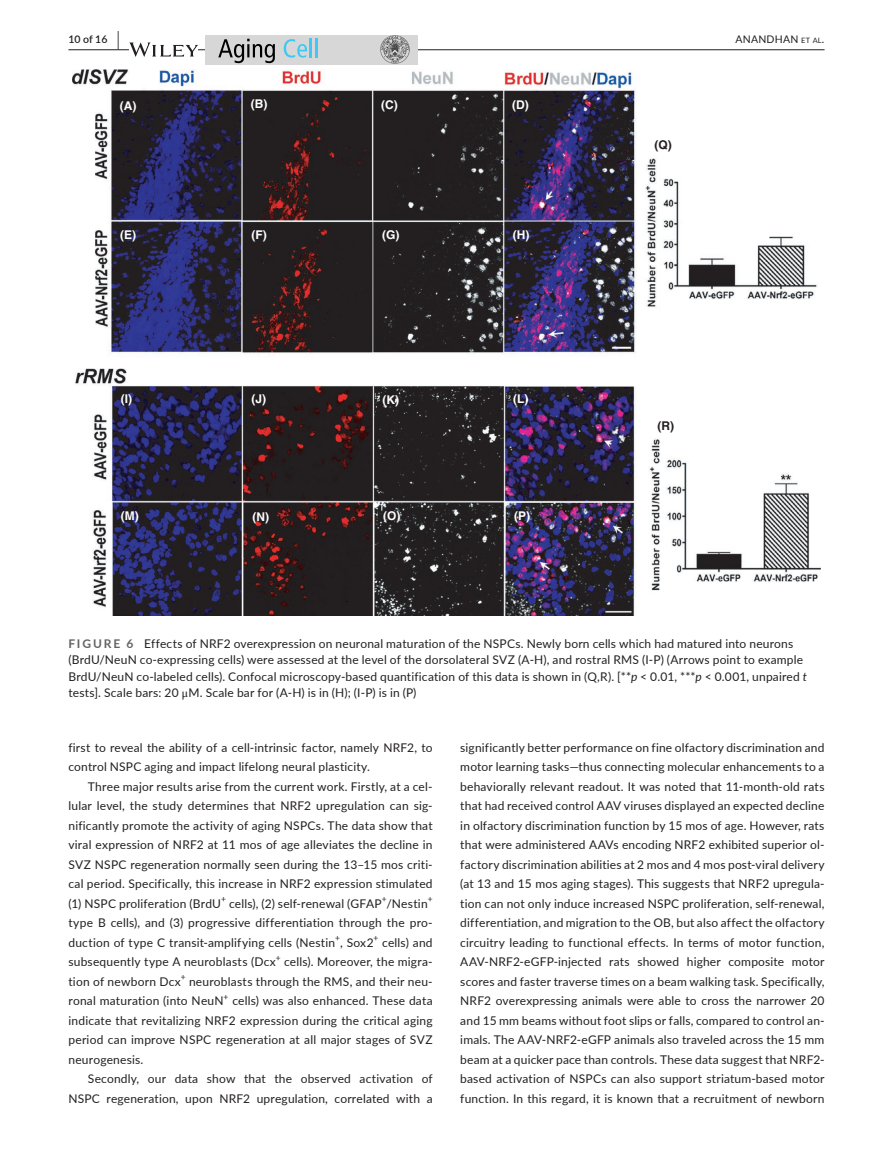
<style>
.page{position:relative;width:893px;height:1174px;background:#fff}
.page>*{position:absolute;margin:0;border:0;box-sizing:border-box;transform-origin:0 0}
.t1{font:12px/19.5px "Lato";letter-spacing:.015em;color:#231f20}
.t2{font:700 12px "Helvetica";color:#fff}
.t3{font:700 12px "Helvetica";color:#231f20}
.t4{font:10.5px "Lato";letter-spacing:.025em;color:#231f20}
.t5{font:600 10.5px "Lato";color:#231f20}
.t6{font:8.4px "Lato";color:#231f20}
.s1{font-size:19.5px}
.s2{font-size:7.35px}
.s3{font-weight:700;color:#636366}
.s4{font-style:italic}
.s5{font-family:"STIX"}
</style>
<div class="page">
<hr style="left:68px;top:49px;width:756px;height:1px;background:#231f20">
<svg style="left:129px;top:42px;width:69px;height:15px"></svg>
<div style="left:206px;top:35px;width:212px;height:29px;background:#d7d7d7"></div>
<svg style="left:218px;top:39px;width:57px;height:24px"></svg>
<svg style="left:284px;top:38px;width:28px;height:20px"></svg>
<hr style="left:315px;top:38px;width:3px;height:19px;background:#40c8f4">
<img style="left:381px;top:35px;width:29px;height:29px">
<img style="left:72px;top:69px;width:749px;height:546px">
<p class="t5" style="left:68px;top:31px;width:52px">10 of 16 <span class="s1">|</span></p>
<p class="t4" style="left:735px;top:31px;width:90px">ANANDHAN <span class="s2">et al</span>.</p>
<p class="t2" style="left:120px;top:99px;width:18px">(A)</p>
<p class="t2" style="left:251px;top:96px;width:18px">(B)</p>
<p class="t2" style="left:381px;top:97px;width:18px">(C)</p>
<p class="t2" style="left:512px;top:97px;width:18px">(D)</p>
<p class="t2" style="left:120px;top:227px;width:17px">(E)</p>
<p class="t2" style="left:251px;top:228px;width:17px">(F)</p>
<p class="t2" style="left:382px;top:227px;width:19px">(G)</p>
<p class="t2" style="left:513px;top:228px;width:18px">(H)</p>
<p class="t2" style="left:121px;top:391px;width:13px">(I)</p>
<p class="t2" style="left:251px;top:392px;width:16px">(J)</p>
<p class="t2" style="left:382px;top:392px;width:18px">(K)</p>
<p class="t2" style="left:513px;top:392px;width:17px">(L)</p>
<p class="t2" style="left:121px;top:508px;width:19px">(M)</p>
<p class="t2" style="left:252px;top:509px;width:18px">(N)</p>
<p class="t2" style="left:383px;top:508px;width:19px">(O)</p>
<p class="t2" style="left:514px;top:508px;width:17px">(P)</p>
<p class="t3" style="left:655px;top:137px;width:19px">(Q)</p>
<p class="t3" style="left:657px;top:418px;width:18px">(R)</p>
<p class="t1" style="left:68px;top:635px;width:740px;line-height:16.5px"><span class="s3">FIGURE 6</span> Effects of NRF2 overexpression on neuronal maturation of the NSPCs. Newly born cells which had matured into neurons (BrdU/NeuN co-expressing cells) were assessed at the level of the dorsolateral SVZ (A-H), and rostral RMS (I-P) (Arrows point to example BrdU/NeuN co-labeled cells). Confocal microscopy-based quantification of this data is shown in (Q,R). [**<span class="s4">p</span> &lt; 0.01, ***<span class="s4">p</span> &lt; 0.001, unpaired <span class="s4">t </span>tests]. Scale bars: 20 <span class="s5">μ</span>M. Scale bar for (A-H) is in (H); (I-P) is in (P)</p>
<p class="t1" style="left:68px;top:737px;width:366px">first to reveal the ability of a cell-intrinsic factor, namely NRF2, to control NSPC aging and impact lifelong neural plasticity.</p>
<p class="t1" style="left:68px;top:776px;width:366px;text-align:justify;text-indent:20px">Three major results arise from the current work. Firstly, at a cel&shy;lular level, the study determines that NRF2 upregulation can sig&shy;nificantly promote the activity of aging NSPCs. The data show that viral expression of NRF2 at 11 mos of age alleviates the decline in SVZ NSPC regeneration normally seen during the 13–15 mos criti&shy;cal period. Specifically, this increase in NRF2 expression stimulated (1) NSPC proliferation (BrdU<sup>+</sup> cells), (2) self-renewal (GFAP /Nestin</p>
<p class="t6" style="left:382px;top:893px;width:6px">+</p>
<p class="t6" style="left:428px;top:893px;width:6px">+</p>
<p class="t1" style="left:68px;top:912px;width:366px">type B cells), and (3) progressive differentiation through the pro&shy;duction of type C transit-amplifying cells (Nestin , Sox2</p>
<p class="t6" style="left:335px;top:932px;width:6px">+</p>
<p class="t6" style="left:373px;top:932px;width:6px">+</p>
<p class="t1" style="left:382px;top:932px;width:52px">cells) and</p>
<p class="t1" style="left:68px;top:951px;width:209px">subsequently type A neuroblasts (Dcx</p>
<p class="t6" style="left:276px;top:952px;width:6px">+</p>
<p class="t1" style="left:68px;top:951px;width:366px;text-align:justify;text-indent:216px">cells). Moreover, the migra&shy;tion of newborn Dcx<sup>+</sup> neuroblasts through the RMS, and their neu&shy;ronal maturation (into NeuN<sup>+</sup> cells) was also enhanced. These data indicate that revitalizing NRF2 expression during the critical aging period can improve NSPC regeneration at all major stages of SVZ neurogenesis.</p>
<p class="t1" style="left:68px;top:1068px;width:366px;text-align:right">Secondly, our data show that the observed activation of<br>NSPC regeneration, upon NRF2 upregulation, correlated with a</p>
<p class="t1" style="left:460px;top:737px;width:366px;text-align:justify">significantly better performance on fine olfactory discrimination and motor learning tasks—thus connecting molecular enhancements to a behaviorally relevant readout. It was noted that 11-month-old rats that had received control AAV viruses displayed an expected decline in olfactory discrimination function by 15 mos of age. However, rats that were administered AAVs encoding NRF2 exhibited superior ol&shy;factory discrimination abilities at 2 mos and 4 mos post-viral delivery (at 13 and 15 mos aging stages). This suggests that NRF2 upregula&shy;tion can not only induce increased NSPC proliferation, self-renewal, differentiation, and migration to the OB, but also affect the olfactory circuitry leading to functional effects. In terms of motor function, AAV-NRF2-eGFP-injected rats showed higher composite motor scores and faster traverse times on a beam walking task. Specifically, NRF2 overexpressing animals were able to cross the narrower 20 and 15 mm beams without foot slips or falls, compared to control an&shy;imals. The AAV-NRF2-eGFP animals also traveled across the 15 mm beam at a quicker pace than controls. These data suggest that NRF2- based activation of NSPCs can also support striatum-based motor function. In this regard, it is known that a recruitment of newborn</p>
</div>
